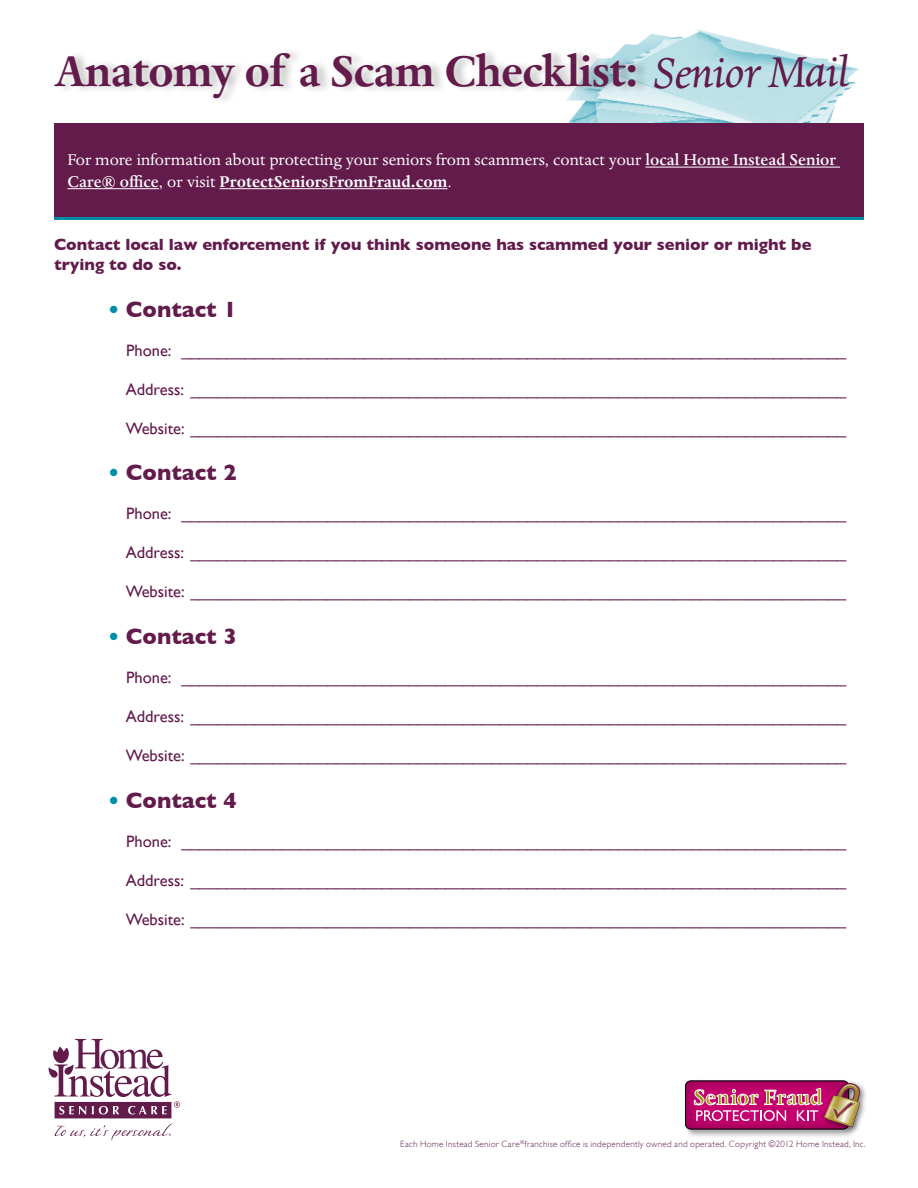
<style>
.page{position:relative;width:918px;height:1188px;background:#fff}
.page>*{position:absolute;margin:0;border:0;box-sizing:border-box;transform-origin:0 0}
.t1{font:700 49.5px "Dante MT Std";letter-spacing:-.02em;color:#621b4b}
.t2{font:italic 49.5px "Dante MT Std";color:#621b4b}
.t3{font:700 22.5px "Gill Sans";color:#621b4b}
.t4{font:18px/21.6px "Dante MT Std";color:#fff}
.t5{font:16.5px "Gill Sans";color:#621b4b}
.t6{font:700 16.5px/19.8px "Gill Sans";color:#621b4b}
.t7{font:300 9px "Gill Sans";letter-spacing:.03em;color:#621b4b}
.s1{font-weight:500}
.s2{font-weight:700}
.s3{color:#008da8}
</style>
<div class="page">
<svg style="left:49px;top:1039px;width:131px;height:79px"></svg>
<svg style="left:55px;top:1124px;width:118px;height:16px"></svg>
<img style="left:569px;top:29px;width:290px;height:94px">
<div style="left:54px;top:47px;width:595px;height:59px;background:#000;opacity:.25"></div>
<img style="left:685px;top:1080px;width:133px;height:57px">
<svg style="left:685px;top:1081px;width:164px;height:48px"></svg>
<div style="left:685px;top:1081px;width:164px;height:48px;border:1px solid #000;border-radius:5px"></div>
<img style="left:818px;top:1080px;width:48px;height:57px">
<svg style="left:694px;top:1083px;width:167px;height:44px;background:#c4447c"></svg>
<div style="left:54px;top:123px;width:810px;height:94px;background:#621b4b"></div>
<hr style="left:645px;top:167px;width:195px;height:1px;background:#fff">
<hr style="left:68px;top:188px;width:91px;height:1px;background:#fff">
<hr style="left:220px;top:188px;width:227px;height:1px;background:#fff">
<hr style="left:54px;top:217px;width:810px;height:3px;background:#008da8">
<h1 class="t1" style="left:54px;top:45px;width:586px">Anatomy of a Scam Checklist:</h1>
<h1 class="t2" style="left:652px;top:47px;width:198px;rotate:-1deg">Senior Mail</h1>
<p class="t4" style="left:68px;top:149px;width:770px">For more information about protecting your seniors from scammers, contact your <span class="s1">local Home Instead Senior<br>Care® office</span>, or visit <span class="s2">ProtectSeniorsFromFraud.com</span>.</p>
<p class="t6" style="left:54px;top:234px;width:759px">Contact local law enforcement if you think someone has scammed your senior or might be trying to do so.</p>
<h2 class="t3" style="left:108px;top:296px;width:130px"><span class="s3">•</span> Contact 1</h2>
<p class="t5" style="left:126px;top:340px;width:722px">Phone: _________________________________________________________________________</p>
<p class="t5" style="left:126px;top:379px;width:722px">Address: ________________________________________________________________________</p>
<p class="t5" style="left:126px;top:418px;width:722px">Website: ________________________________________________________________________</p>
<h2 class="t3" style="left:108px;top:460px;width:130px"><span class="s3">•</span> Contact 2</h2>
<p class="t5" style="left:126px;top:504px;width:722px">Phone: _________________________________________________________________________</p>
<p class="t5" style="left:126px;top:543px;width:722px">Address: ________________________________________________________________________</p>
<p class="t5" style="left:126px;top:582px;width:722px">Website: ________________________________________________________________________</p>
<h2 class="t3" style="left:108px;top:623px;width:130px"><span class="s3">•</span> Contact 3</h2>
<p class="t5" style="left:126px;top:668px;width:722px">Phone: _________________________________________________________________________</p>
<p class="t5" style="left:126px;top:707px;width:722px">Address: ________________________________________________________________________</p>
<p class="t5" style="left:126px;top:746px;width:722px">Website: ________________________________________________________________________</p>
<h2 class="t3" style="left:108px;top:787px;width:130px"><span class="s3">•</span> Contact 4</h2>
<p class="t5" style="left:126px;top:832px;width:722px">Phone: _________________________________________________________________________</p>
<p class="t5" style="left:126px;top:871px;width:722px">Address: ________________________________________________________________________</p>
<p class="t5" style="left:126px;top:910px;width:722px">Website: ________________________________________________________________________</p>
<p class="t7" style="left:400px;top:1139px;width:467px">Each Home Instead Senior Care<sup>®</sup>franchise office is independently owned and operated. Copyright ©2012 Home Instead, Inc.</p>
</div>
